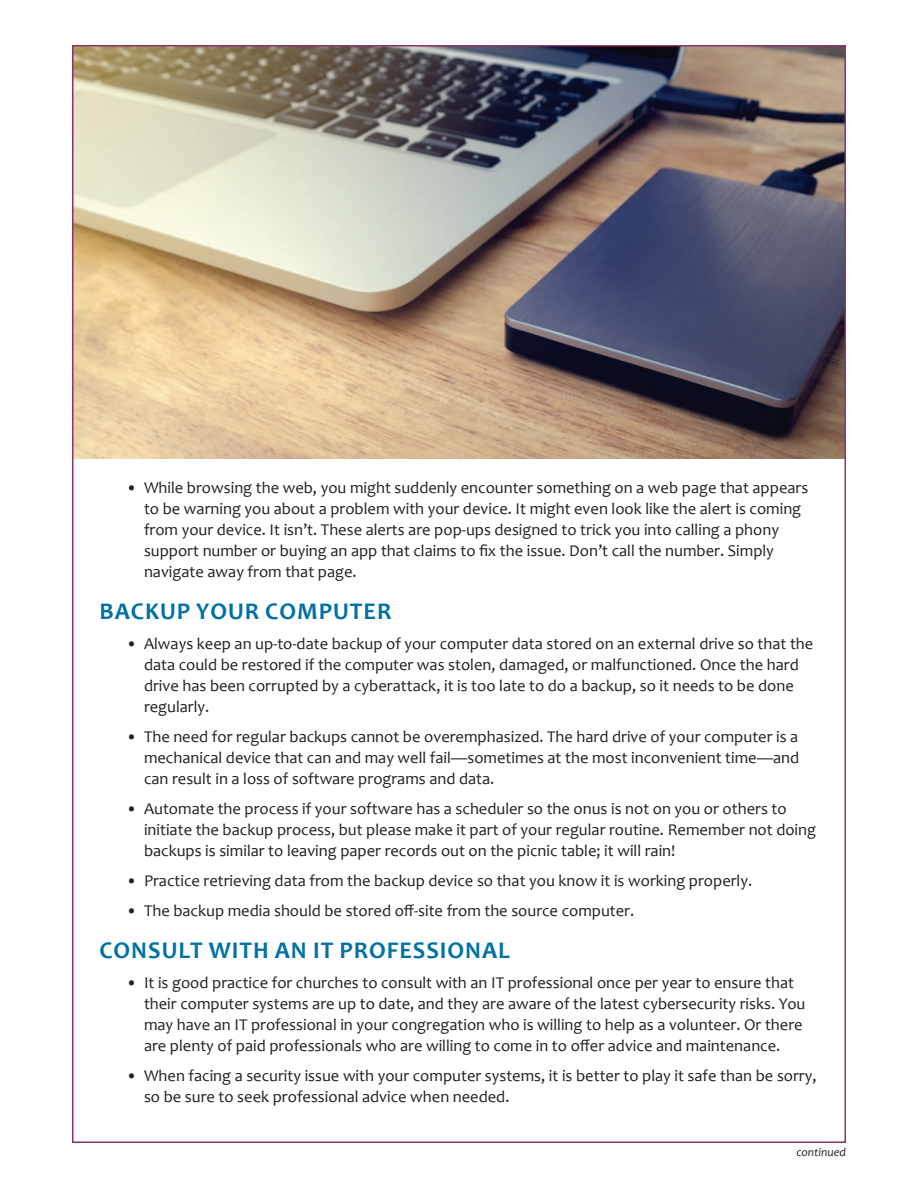
<style>
.page{position:relative;width:918px;height:1188px;background:#fff}
.page>*{position:absolute;margin:0;border:0;box-sizing:border-box;transform-origin:0 0}
.t1{font:700 24px "Candara";letter-spacing:.04em;color:#0071a5}
.t2{font:16.5px/21px "Candara";color:#231f20}
.t3{font:italic 12px "Candara";color:#231f20}
</style>
<div class="page">
<img style="left:75px;top:48px;width:768px;height:411px">
<p class="t2" style="left:144px;top:477px;width:666px;text-indent:-18px">• While browsing the web, you might suddenly encounter something on a web page that appears to be warning you about a problem with your device. It might even look like the alert is coming from your device. It isn’t. These alerts are pop‐ups designed to trick you into calling a phony support number or buying an app that claims to fix the issue. Don’t call the number. Simply navigate away from that page.</p>
<p class="t1" style="left:99px;top:597px;width:293px">BACKUP YOUR COMPUTER</p>
<p class="t2" style="left:144px;top:633px;width:671px;text-indent:-18px">• Always keep an up‐to‐date backup of your computer data stored on an external drive so that the data could be restored if the computer was stolen, damaged, or malfunctioned. Once the hard drive has been corrupted by a cyberattack, it is too late to do a backup, so it needs to be done regularly.</p>
<p class="t2" style="left:144px;top:726px;width:657px;text-align:justify;text-indent:-18px">• The need for regular backups cannot be overemphasized. The hard drive of your computer is a mechanical device that can and may well fail—sometimes at the most inconvenient time—and can result in a loss of software programs and data.</p>
<p class="t2" style="left:144px;top:798px;width:674px;text-indent:-18px">• Automate the process if your software has a scheduler so the onus is not on you or others to initiate the backup process, but please make it part of your regular routine. Remember not doing backups is similar to leaving paper records out on the picnic table; it will rain!</p>
<p class="t2" style="left:126px;top:870px;width:628px">• Practice retrieving data from the backup device so that you know it is working properly.</p>
<p class="t2" style="left:126px;top:900px;width:510px">• The backup media should be stored off‐site from the source computer.</p>
<p class="t1" style="left:99px;top:936px;width:412px">CONSULT WITH AN IT PROFESSIONAL</p>
<p class="t2" style="left:144px;top:972px;width:663px;text-indent:-18px">• It is good practice for churches to consult with an IT professional once per year to ensure that their computer systems are up to date, and they are aware of the latest cybersecurity risks. You may have an IT professional in your congregation who is willing to help as a volunteer. Or there are plenty of paid professionals who are willing to come in to offer advice and maintenance.</p>
<p class="t2" style="left:144px;top:1065px;width:674px;text-indent:-18px">• When facing a security issue with your computer systems, it is better to play it safe than be sorry, so be sure to seek professional advice when needed.</p>
<p class="t3" style="left:796px;top:1145px;width:51px">continued</p>
</div>
